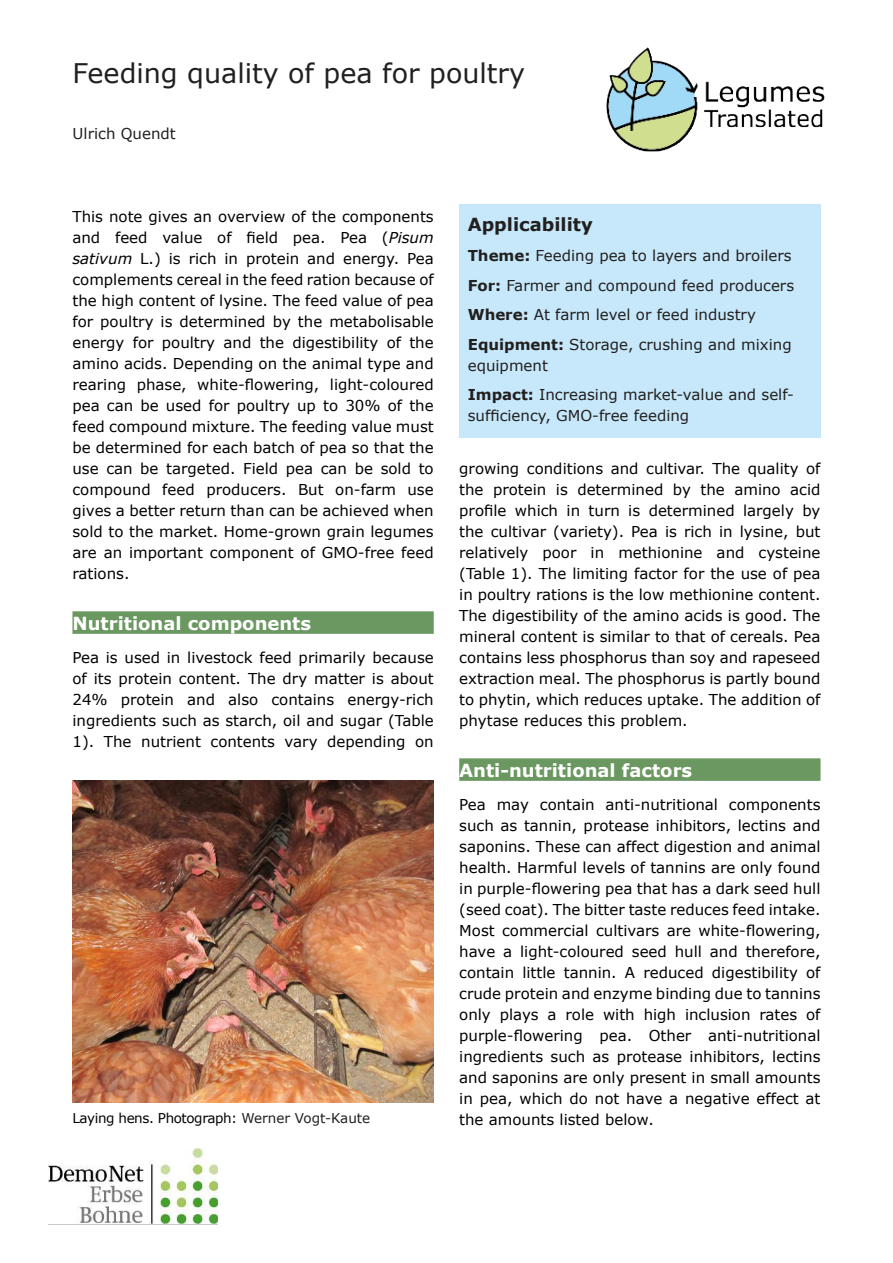
<style>
.page{position:relative;width:893px;height:1263px;background:#fff}
.page>*{position:absolute;margin:0;border:0;box-sizing:border-box;transform-origin:0 0}
.t1{font:27px "Verdana";color:#221f1f}
.t2{font:700 18px "Verdana";color:#fff}
.t3{font:700 18px "Verdana";color:#221f1f}
.t4{font:15px/21px "Verdana";color:#000;text-align:justify}
.t5{font:15px/29.5px "Verdana";color:#221f1f}
.t6{font:13.5px "Verdana";letter-spacing:-.03em;color:#000}
.s1{font-style:italic}
.s2{color:#221f1f}
.s3{font-weight:700}
</style>
<div class="page">
<img style="left:48px;top:1148px;width:170px;height:77px">
<div style="left:72px;top:611px;width:362px;height:23px;background:#6a9860"></div>
<div style="left:459px;top:758px;width:361px;height:23px;background:#6a9860"></div>
<div style="left:459px;top:204px;width:361px;height:234px;background:#c6e8fa"></div>
<img style="left:606px;top:47px;width:219px;height:105px">
<img style="left:72px;top:780px;width:362px;height:323px">
<h1 class="t1" style="left:73px;top:56px;width:454px">Feeding quality of pea for poultry</h1>
<p class="t5" style="left:73px;top:120px;width:105px">Ulrich Quendt</p>
<p class="t4" style="left:72px;top:207px;width:363px">This note gives an overview of the components and feed value of field pea. Pea (<span class="s1">Pisum sativum</span> L.) is rich in protein and energy. Pea complements cereal in the feed ration because of the high content of lysine. The feed value of pea for poultry is determined by the metabolisable energy for poultry and the digestibility of the amino acids. Depending on the animal type and rearing phase, white-flowering, light-coloured pea can be used for poultry up to 30% of the feed compound mixture. The feeding value must be determined for each batch of pea so that the use can be targeted. Field pea can be sold to compound feed producers. But on-farm use gives a better return than can be achieved when sold to the market. Home-grown grain legumes are an important component of GMO-free feed rations.</p>
<p class="t2" style="left:72px;top:616px;width:240px">Nutritional components</p>
<p class="t4" style="left:72px;top:647px;width:363px">Pea is used in livestock feed primarily because of its protein content. The dry matter is about 24% protein and also contains energy-rich ingredients such as starch, oil and sugar (Table 1). The nutrient contents vary depending on</p>
<p class="t6" style="left:72px;top:1109px;width:299px">Laying hens. Photograph: <span class="s2">Werner Vogt-Kaute</span></p>
<p class="t3" style="left:468px;top:217px;width:127px">Applicability</p>
<p class="t5" style="left:468px;top:241px;width:328px"><span class="s3">Theme:</span> Feeding pea to layers and broilers <span class="s3">For:</span> Farmer and compound feed producers <span class="s3">Where:</span> At farm level or feed industry <span class="s3">Equipment:</span> Storage, crushing and mixing</p>
<p class="t5" style="left:468px;top:351px;width:328px">equipment<br><span class="s3">Impact:</span> Increasing market-value and self-</p>
<p class="t5" style="left:468px;top:401px;width:223px">sufficiency, GMO-free feeding</p>
<p class="t4" style="left:459px;top:458px;width:363px">growing conditions and cultivar. The quality of the protein is determined by the amino acid profile which in turn is determined largely by the cultivar (variety). Pea is rich in lysine, but relatively poor in methionine and cysteine (Table 1). The limiting factor for the use of pea in poultry rations is the low methionine content.<br>The digestibility of the amino acids is good. The mineral content is similar to that of cereals. Pea contains less phosphorus than soy and rapeseed extraction meal. The phosphorus is partly bound to phytin, which reduces uptake. The addition of phytase reduces this problem.</p>
<p class="t2" style="left:459px;top:763px;width:235px">Anti-nutritional factors</p>
<p class="t4" style="left:459px;top:794px;width:363px">Pea may contain anti-nutritional components such as tannin, protease inhibitors, lectins and saponins. These can affect digestion and animal health. Harmful levels of tannins are only found in purple-flowering pea that has a dark seed hull (seed coat). The bitter taste reduces feed intake.<br>Most commercial cultivars are white-flowering, have a light-coloured seed hull and therefore, contain little tannin. A reduced digestibility of crude protein and enzyme binding due to tannins only plays a role with high inclusion rates of purple-flowering pea. Other anti-nutritional ingredients such as protease inhibitors, lectins and saponins are only present in small amounts in pea, which do not have a negative effect at the amounts listed below.</p>
</div>
